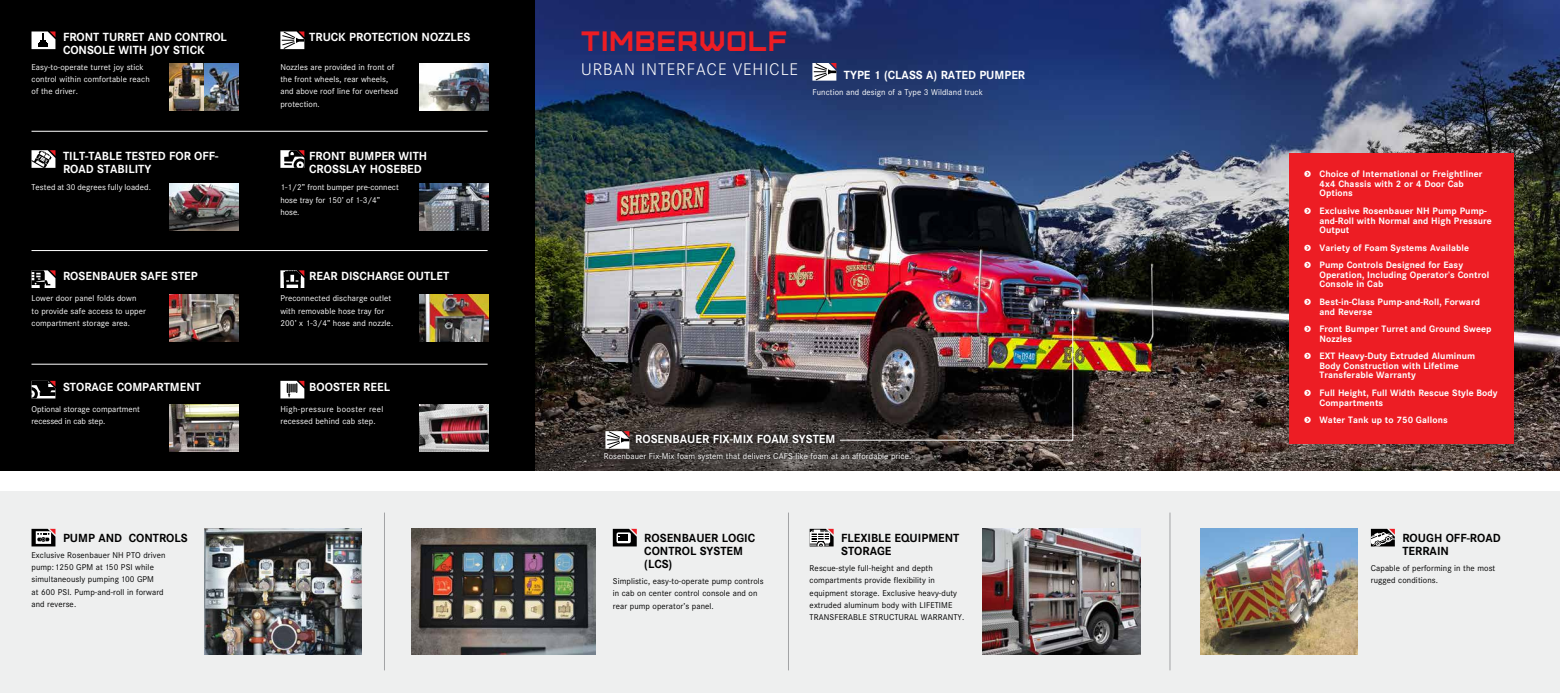
<style>
.page{position:relative;width:1560px;height:693px;background:#fff}
.page>*{position:absolute;margin:0;border:0;box-sizing:border-box;transform-origin:0 0}
.t1{font:28px "Furore";letter-spacing:.05em;color:#ed1d24}
.t2{font:300 17.5px "Corporate S";letter-spacing:.05em;color:#fff}
.t3{font:700 12.25px/13.1px "Corporate S";color:#fff}
.t4{font:700 12.25px/13.1px "Corporate S";color:#000}
.t5{font:700 9.62px/9.6px "Corporate S";letter-spacing:.01em;color:#fff}
.t6{font:8.75px/12.2px "Corporate S";letter-spacing:.01em;color:#fff}
.t7{font:8.75px/12.2px "Corporate S";letter-spacing:.01em;color:#000}
.t8{font:8.75px/12.2px "Corporate S";letter-spacing:.04em;color:#fff}
.s1{font-family:"Arrrows"}
</style>
<div class="page">
<div style="left:0;top:0;width:536px;height:484px;background:#000"></div>
<img style="left:536px;top:0;width:1023px;height:471px">
<div style="left:0;top:491px;width:1559px;height:202px;background:#eeefef"></div>
<img style="left:170px;top:63px;width:69px;height:47px">
<img style="left:419px;top:63px;width:69px;height:47px">
<img style="left:170px;top:183px;width:69px;height:48px">
<img style="left:419px;top:183px;width:69px;height:48px">
<img style="left:170px;top:294px;width:69px;height:47px">
<img style="left:419px;top:294px;width:69px;height:48px">
<img style="left:170px;top:405px;width:69px;height:47px">
<img style="left:419px;top:405px;width:69px;height:47px">
<hr style="left:32px;top:250px;width:455px;height:1px;background:#fff">
<hr style="left:32px;top:131px;width:455px;height:1px;background:#fff">
<hr style="left:32px;top:364px;width:455px;height:1px;background:#fff">
<img style="left:839px;top:308px;width:235px;height:133px">
<img style="left:204px;top:528px;width:157px;height:126px">
<img style="left:412px;top:528px;width:184px;height:126px">
<img style="left:982px;top:528px;width:158px;height:126px">
<img style="left:1200px;top:528px;width:157px;height:126px">
<div style="left:1288px;top:153px;width:225px;height:291px;background:#ed1d24"></div>
<hr style="left:384px;top:513px;width:1px;height:157px;background:#a2a3a5">
<hr style="left:788px;top:513px;width:1px;height:157px;background:#a2a3a5">
<hr style="left:1169px;top:513px;width:1px;height:157px;background:#a2a3a5">
<div style="left:0;top:472px;width:1559px;height:19px;background:#fff"></div>
<svg style="left:600px;top:430px;width:314px;height:35px"></svg>
<svg style="left:32px;top:529px;width:23px;height:17px"></svg>
<svg style="left:613px;top:529px;width:23px;height:17px"></svg>
<svg style="left:809px;top:529px;width:24px;height:17px"></svg>
<svg style="left:1370px;top:529px;width:24px;height:17px"></svg>
<svg style="left:32px;top:31px;width:23px;height:18px"></svg>
<svg style="left:280px;top:31px;width:24px;height:18px"></svg>
<svg style="left:812px;top:63px;width:24px;height:18px"></svg>
<svg style="left:605px;top:431px;width:24px;height:18px"></svg>
<svg style="left:32px;top:150px;width:23px;height:18px"></svg>
<svg style="left:280px;top:150px;width:24px;height:18px"></svg>
<svg style="left:31px;top:270px;width:24px;height:18px"></svg>
<svg style="left:280px;top:270px;width:24px;height:18px"></svg>
<svg style="left:32px;top:381px;width:23px;height:17px"></svg>
<svg style="left:280px;top:381px;width:24px;height:17px"></svg>
<h3 class="t3" style="left:63px;top:31px;width:165px">FRONT TURRET AND CONTROL<br>CONSOLE WITH JOY STICK</h3>
<h3 class="t3" style="left:309px;top:31px;width:162px">TRUCK PROTECTION NOZZLES</h3>
<p class="t6" style="left:32px;top:61px;width:120px">Easy-to-operate turret joy stick control within comfortable reach of the driver.</p>
<p class="t6" style="left:280px;top:61px;width:119px">Nozzles are provided in front of the front wheels, rear wheels, and above roof line for overhead protection.</p>
<h3 class="t3" style="left:63px;top:150px;width:157px">TILT-TABLE TESTED FOR OFF-<br>ROAD STABILITY</h3>
<h3 class="t3" style="left:309px;top:150px;width:119px">FRONT BUMPER WITH<br>CROSSLAY HOSEBED</h3>
<p class="t6" style="left:32px;top:182px;width:121px">Tested at 30 degrees fully loaded.</p>
<p class="t6" style="left:280px;top:182px;width:120px">1-1/2” front bumper pre-connect hose tray for 150’ of 1-3/4” hose.</p>
<h3 class="t3" style="left:63px;top:270px;width:136px">ROSENBAUER SAFE STEP</h3>
<h3 class="t3" style="left:309px;top:270px;width:141px">REAR DISCHARGE OUTLET</h3>
<p class="t6" style="left:32px;top:292px;width:116px">Lower door panel folds down<br>to provide safe access to upper compartment storage area.</p>
<p class="t6" style="left:280px;top:292px;width:114px">Preconnected discharge outlet with removable hose tray for<br>200’ x 1-3/4” hose and nozzle.</p>
<h3 class="t3" style="left:63px;top:380px;width:139px">STORAGE COMPARTMENT</h3>
<h3 class="t3" style="left:309px;top:380px;width:82px">BOOSTER REEL</h3>
<p class="t6" style="left:32px;top:403px;width:110px">Optional storage compartment recessed in cab step.</p>
<p class="t8" style="left:280px;top:403px;width:105px">High-pressure booster reel recessed behind cab step.</p>
<h3 class="t4" style="left:63px;top:531px;width:126px">PUMP AND CONTROLS</h3>
<p class="t7" style="left:32px;top:549px;width:135px">Exclusive Rosenbauer NH PTO driven pump: 1250 GPM at 150 PSI while simultaneously pumping 100 GPM<br>at 600 PSI. Pump-and-roll in forward and reverse.</p>
<h1 class="t1" style="left:581px;top:24px;width:207px">TIMBERWOLF</h1>
<h2 class="t2" style="left:581px;top:60px;width:218px">URBAN INTERFACE VEHICLE</h2>
<h3 class="t3" style="left:844px;top:68px;width:183px">TYPE 1 (CLASS A) RATED PUMPER</h3>
<p class="t6" style="left:812px;top:86px;width:172px">Function and design of a Type 3 Wildland truck</p>
<h3 class="t3" style="left:635px;top:432px;width:202px">ROSENBAUER FIX-MIX FOAM SYSTEM</h3>
<p class="t6" style="left:603px;top:450px;width:309px">Rosenbauer Fix-Mix foam system that delivers CAFS-like foam at an affordable price.</p>
<h3 class="t4" style="left:644px;top:531px;width:112px">ROSENBAUER LOGIC<br>CONTROL SYSTEM (LCS)</h3>
<p class="t7" style="left:613px;top:575px;width:152px">Simplistic, easy-to-operate pump controls in cab on center control console and on rear pump operator’s panel.</p>
<h3 class="t4" style="left:841px;top:531px;width:120px">FLEXIBLE EQUIPMENT<br>STORAGE</h3>
<p class="t7" style="left:809px;top:562px;width:156px">Rescue-style full-height and depth compartments provide flexibility in equipment storage. Exclusive heavy-duty extruded aluminum body with LIFETIME TRANSFERABLE STRUCTURAL WARRANTY.</p>
<p class="t5" style="left:1319px;top:169px;width:164px;text-indent:-16px"><span class="s1">S</span> Choice of International or Freightliner<br>4x4 Chassis with 2 or 4 Door Cab<br>Options</p>
<p class="t5" style="left:1319px;top:206px;width:174px;text-indent:-16px"><span class="s1">S</span> Exclusive Rosenbauer NH Pump Pump&shy;and-Roll with Normal and High Pressure<br>Output</p>
<p class="t5" style="left:1303px;top:239px;width:167px;line-height:17.5px"><span class="s1">S</span> Variety of Foam Systems Available<br><span class="s1">S</span> Pump Controls Designed for Easy</p>
<p class="t5" style="left:1319px;top:270px;width:171px">Operation, Including Operator’s Control<br>Console in Cab</p>
<p class="t5" style="left:1319px;top:297px;width:162px;text-indent:-16px"><span class="s1">S</span> Best-in-Class Pump-and-Roll, Forward and Reverse</p>
<p class="t5" style="left:1319px;top:324px;width:173px;text-indent:-16px"><span class="s1">S</span> Front Bumper Turret and Ground Sweep<br>Nozzles</p>
<p class="t5" style="left:1319px;top:351px;width:157px;text-indent:-16px"><span class="s1">S</span> EXT Heavy-Duty Extruded Aluminum<br>Body Construction with Lifetime<br>Transferable Warranty</p>
<p class="t5" style="left:1319px;top:388px;width:180px;text-indent:-16px"><span class="s1">S</span> Full Height, Full Width Rescue Style Body<br>Compartments</p>
<p class="t5" style="left:1303px;top:415px;width:145px"><span class="s1">S</span> Water Tank up to 750 Gallons</p>
<h3 class="t4" style="left:1402px;top:531px;width:100px">ROUGH OFF-ROAD<br>TERRAIN</h3>
<p class="t7" style="left:1370px;top:562px;width:126px">Capable of performing in the most rugged conditions.</p>
</div>
